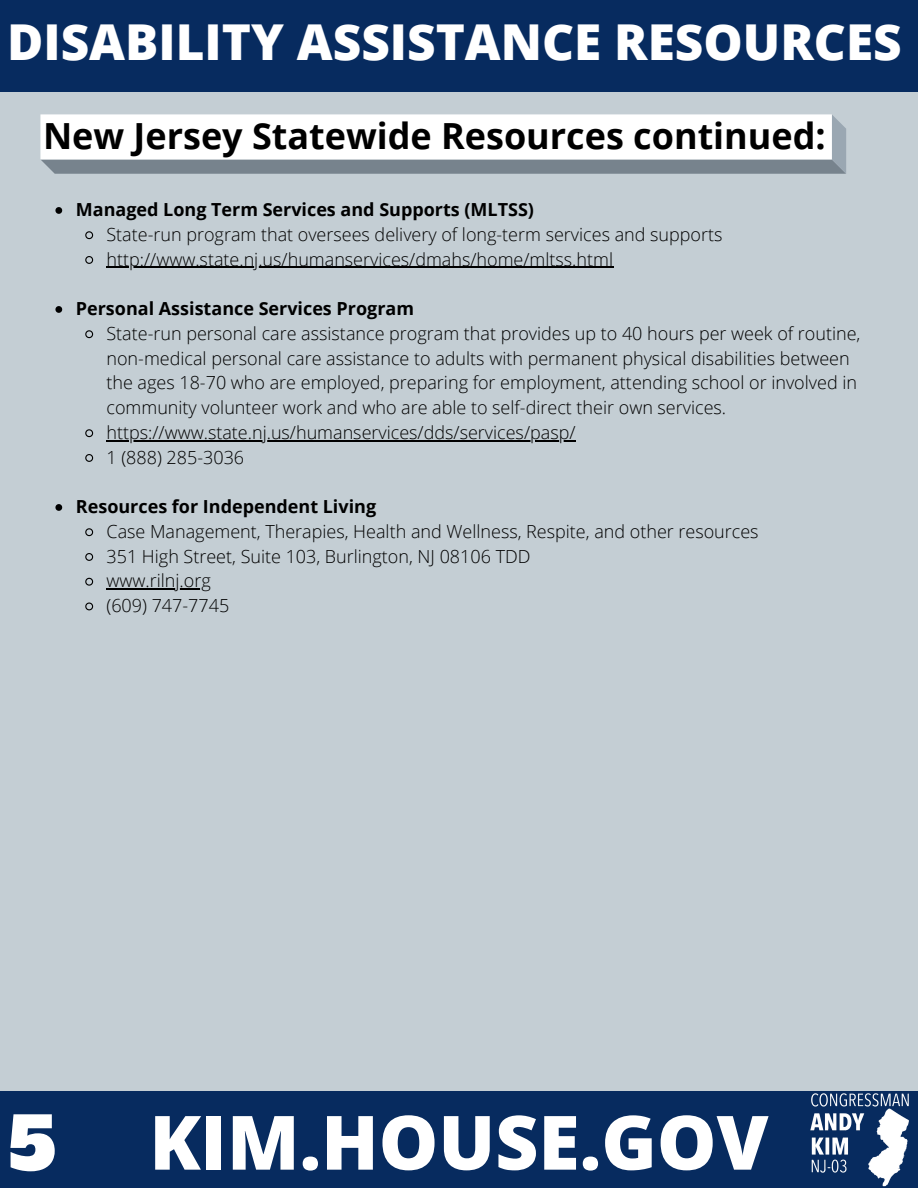
<style>
.page{position:relative;width:918px;height:1188px;background:#c4ced4}
.page>*{position:absolute;margin:0;border:0;box-sizing:border-box;transform-origin:0 0}
.t1{font:800 75px "Open Sans";color:#fff}
.t2{font:800 49.5px "Open Sans";color:#fff}
.t3{font:700 36px "Open Sans";color:#000}
.t4{font:300 18px/24.8px "Open Sans";color:#000}
.t5{font:700 18px "Open Sans";color:#000}
.s1{font-family:"Alfa Slab One";font-weight:400;font-size:72px}
</style>
<div class="page">
<div style="left:0;top:0;width:918px;height:92px;background:#072b5f"></div>
<div style="left:0;top:1091px;width:918px;height:97px;background:#072b5f"></div>
<img style="left:810px;top:1093px;width:99px;height:94px">
<svg style="left:55px;top:207px;width:7px;height:7px"></svg>
<svg style="left:85px;top:231px;width:9px;height:9px"></svg>
<svg style="left:85px;top:256px;width:9px;height:8px"></svg>
<hr style="left:107px;top:267px;width:507px;height:1px;background:#000">
<svg style="left:55px;top:306px;width:7px;height:7px"></svg>
<svg style="left:85px;top:330px;width:9px;height:9px"></svg>
<svg style="left:85px;top:429px;width:9px;height:9px"></svg>
<hr style="left:107px;top:440px;width:469px;height:1px;background:#000">
<svg style="left:85px;top:454px;width:9px;height:8px"></svg>
<svg style="left:55px;top:504px;width:7px;height:7px"></svg>
<svg style="left:85px;top:528px;width:9px;height:9px"></svg>
<svg style="left:85px;top:553px;width:9px;height:8px"></svg>
<svg style="left:85px;top:577px;width:9px;height:9px"></svg>
<hr style="left:107px;top:588px;width:104px;height:2px;background:#000">
<svg style="left:85px;top:602px;width:9px;height:9px"></svg>
<svg style="left:40px;top:114px;width:806px;height:60px"></svg>
<h2 class="t2" style="left:7px;top:7px;width:896px">DISABILITY ASSISTANCE RESOURCES</h2>
<h3 class="t3" style="left:43px;top:111px;width:784px">New Jersey Statewide Resources continued:</h3>
<p class="t5" style="left:76px;top:197px;width:460px">Managed Long Term Services and Supports (MLTSS)</p>
<p class="t4" style="left:107px;top:221px;width:618px">State-run program that oversees delivery of long-term services and supports http://www.state.nj.us/humanservices/dmahs/home/mltss.html</p>
<p class="t5" style="left:76px;top:296px;width:340px">Personal Assistance Services Program</p>
<p class="t4" style="left:107px;top:320px;width:755px">State-run personal care assistance program that provides up to 40 hours per week of routine,</p>
<p class="t4" style="left:107px;top:345px;width:752px">non-medical personal care assistance to adults with permanent physical disabilities between the ages 18-70 who are employed, preparing for employment, attending school or involved in community volunteer work and who are able to self-direct their own services.</p>
<p class="t4" style="left:107px;top:419px;width:471px">https://www.state.nj.us/humanservices/dds/services/pasp/<br>1 (888) 285-3036</p>
<p class="t5" style="left:76px;top:494px;width:302px">Resources for Independent Living</p>
<p class="t4" style="left:107px;top:518px;width:654px">Case Management, Therapies, Health and Wellness, Respite, and other resources 351 High Street, Suite 103, Burlington, NJ 08106 TDD<br>www.rilnj.org<br>(609) 747-7745</p>
<h1 class="t1" style="left:9px;top:1090px;width:761px"><span class="s1">5</span> KIM.HOUSE.GOV</h1>
</div>
